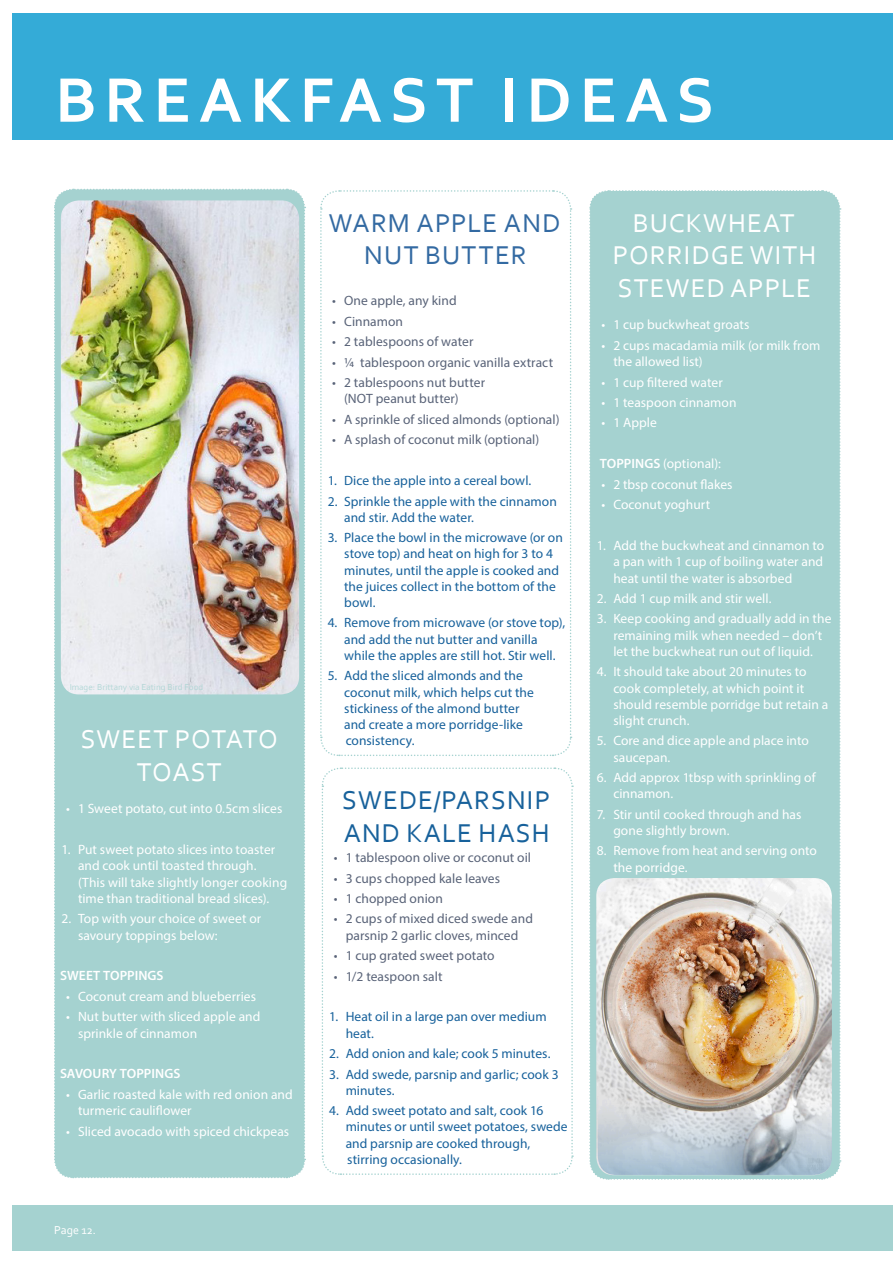
<style>
.page{position:relative;width:893px;height:1263px;background:#fff}
.page>*{position:absolute;margin:0;border:0;box-sizing:border-box;transform-origin:0 0}
.t1{font:700 66px "Corbel";letter-spacing:.12em;color:#fff}
.t2{font:27px/32.4px "Corbel";letter-spacing:.04em;color:#fff;text-align:center}
.Body_text___Box_1{font:27px/32.4px "Corbel";letter-spacing:.04em;color:#17619b}
.Body_text___Box_1-2{font:27px/32.4px "Corbel";letter-spacing:.045em;color:#336aa2;text-align:center}
.Body_text___Box_1-3{font:13.5px/16.2px "Myriad Pro";letter-spacing:.005em;color:#fff}
.t3{font:13.5px/16.2px "Myriad Pro";letter-spacing:.005em;color:#17619b}
.t4{font:13.5px/16.2px "Myriad Pro";letter-spacing:.005em;color:#596378;text-align:center}
.Body_text___Box_1-4{font:600 13.5px "Myriad Pro";letter-spacing:.005em;color:#fff}
.t5{font:12px "Corbel";color:#fff}
.t6{font:9px "Corbel";color:#a5d2d0}
.s1{font-weight:600}
</style>
<div class="page">
<div style="left:13px;top:1205px;width:880px;height:46px;background:#a5d2d0"></div>
<div style="left:13px;top:13px;width:880px;height:127px;background:#34abd7"></div>
<div style="left:54px;top:188px;width:252px;height:991px;background:#a5d2d0"></div>
<svg style="left:321px;top:767px;width:253px;height:408px"></svg>
<svg style="left:320px;top:190px;width:252px;height:566px"></svg>
<img style="left:61px;top:200px;width:238px;height:494px">
<div style="left:589px;top:190px;width:252px;height:990px;background:#a5d2d0"></div>
<img style="left:596px;top:878px;width:236px;height:297px">
<svg style="left:598px;top:1099px;width:234px;height:76px;background:#bbc5cc"></svg>
<p class="t1" style="left:55px;top:59px;width:660px">BREAKFAST IDEAS</p>
<p class="t6" style="left:70px;top:682px;width:135px">Image: Brittany via Eating Bird Food</p>
<p class="t2" style="left:81px;top:722px;width:199px">SWEET POTATO<br>TOAST</p>
<p class="Body_text___Box_1-3" style="left:66px;top:800px;width:218px">• 1 Sweet potato, cut into 0.5cm slices</p>
<p class="Body_text___Box_1-3" style="left:78px;top:841px;width:211px;text-indent:-16px">1. Put sweet potato slices into toaster and cook until toasted through.<br>(This will take slightly longer cooking time than traditional bread slices).</p>
<p class="Body_text___Box_1-3" style="left:78px;top:910px;width:185px;text-indent:-16px">2. Top with your choice of sweet or savoury toppings below:</p>
<p class="Body_text___Box_1-4" style="left:60px;top:967px;width:105px">SWEET TOPPINGS</p>
<p class="Body_text___Box_1-3" style="left:66px;top:988px;width:192px">• Coconut cream and blueberries</p>
<p class="Body_text___Box_1-3" style="left:78px;top:1008px;width:184px;text-indent:-12px">• Nut butter with sliced apple and sprinkle of cinnamon</p>
<p class="Body_text___Box_1-4" style="left:60px;top:1065px;width:122px">SAVOURY TOPPINGS</p>
<p class="Body_text___Box_1-3" style="left:78px;top:1086px;width:216px;text-indent:-12px">• Garlic roasted kale with red onion and turmeric cauliflower</p>
<p class="Body_text___Box_1-3" style="left:66px;top:1123px;width:225px">• Sliced avocado with spiced chickpeas</p>
<p class="t5" style="left:54px;top:1222px;width:44px">Page 12.</p>
<p class="Body_text___Box_1-2" style="left:329px;top:206px;width:233px">WARM APPLE AND<br>NUT BUTTER</p>
<p class="t4" style="left:332px;top:292px;width:126px">• One apple, any kind</p>
<p class="t4" style="left:332px;top:313px;width:72px">• Cinnamon</p>
<p class="t4" style="left:332px;top:333px;width:143px">• 2 tablespoons of water</p>
<p class="t4" style="left:332px;top:354px;width:223px">• ¼ tablespoon organic vanilla extract</p>
<p class="t4" style="left:344px;top:374px;width:142px;text-align:left;text-indent:-12px">• 2 tablespoons nut butter (NOT peanut butter)</p>
<p class="t4" style="left:332px;top:411px;width:229px">• A sprinkle of sliced almonds (optional)</p>
<p class="t4" style="left:332px;top:431px;width:209px">• A splash of coconut milk (optional)</p>
<p class="t3" style="left:328px;top:472px;width:205px">1. Dice the apple into a cereal bowl.</p>
<p class="t3" style="left:344px;top:493px;width:214px;text-indent:-16px">2. Sprinkle the apple with the cinnamon and stir. Add the water.</p>
<p class="t3" style="left:344px;top:529px;width:220px;text-indent:-16px">3. Place the bowl in the microwave (or on stove top) and heat on high for 3 to 4 minutes, until the apple is cooked and the juices collect in the bottom of the bowl.</p>
<p class="t3" style="left:344px;top:615px;width:223px;text-indent:-16px">4. Remove from microwave (or stove top), and add the nut butter and vanilla while the apples are still hot. Stir well.</p>
<p class="t3" style="left:344px;top:667px;width:191px;text-indent:-16px">5. Add the sliced almonds and the coconut milk, which helps cut the stickiness of the almond butter and create a more porridge-like consistency.</p>
<p class="Body_text___Box_1" style="left:342px;top:783px;width:209px">SWEDE/PARSNIP<br>AND KALE HASH</p>
<p class="t4" style="left:334px;top:849px;width:199px">• 1 tablespoon olive or coconut oil</p>
<p class="t4" style="left:334px;top:870px;width:168px">• 3 cups chopped kale leaves</p>
<p class="t4" style="left:334px;top:890px;width:111px">• 1 chopped onion</p>
<p class="t4" style="left:334px;top:910px;width:201px">• 2 cups of mixed diced swede and parsnip 2 garlic cloves, minced</p>
<p class="t4" style="left:334px;top:947px;width:163px">• 1 cup grated sweet potato</p>
<p class="t4" style="left:334px;top:968px;width:110px">• 1/2 teaspoon salt</p>
<p class="t3" style="left:346px;top:1008px;width:203px;text-indent:-16px">1. Heat oil in a large pan over medium heat.</p>
<p class="t3" style="left:329px;top:1045px;width:223px">2. Add onion and kale; cook 5 minutes.</p>
<p class="t3" style="left:346px;top:1066px;width:214px;text-indent:-16px">3. Add swede, parsnip and garlic; cook 3 minutes.</p>
<p class="t3" style="left:346px;top:1102px;width:223px;text-indent:-16px">4. Add sweet potato and salt, cook 16 minutes or until sweet potatoes, swede and parsnip are cooked through, stirring occasionally.</p>
<p class="t2" style="left:613px;top:206px;width:205px">BUCKWHEAT<br>PORRIDGE WITH<br>STEWED APPLE</p>
<p class="Body_text___Box_1-3" style="left:601px;top:317px;width:150px">• 1 cup buckwheat groats</p>
<p class="Body_text___Box_1-3" style="left:613px;top:337px;width:209px;text-indent:-12px">• 2 cups macadamia milk (or milk from the allowed list)</p>
<p class="Body_text___Box_1-3" style="left:601px;top:374px;width:123px">• 1 cup filtered water</p>
<p class="Body_text___Box_1-3" style="left:601px;top:394px;width:137px">• 1 teaspoon cinnamon</p>
<p class="Body_text___Box_1-3" style="left:601px;top:415px;width:57px">• 1 Apple</p>
<p class="Body_text___Box_1-3" style="left:600px;top:455px;width:123px"><span class="s1">TOPPINGS</span> (optional):</p>
<p class="Body_text___Box_1-3" style="left:601px;top:476px;width:133px">• 2 tbsp coconut flakes</p>
<p class="Body_text___Box_1-3" style="left:601px;top:496px;width:110px">• Coconut yoghurt</p>
<p class="Body_text___Box_1-3" style="left:613px;top:537px;width:212px;text-align:justify;text-indent:-16px">1. Add the buckwheat and cinnamon to a pan with 1 cup of boiling water and heat until the water is absorbed</p>
<p class="Body_text___Box_1-3" style="left:597px;top:590px;width:176px">2. Add 1 cup milk and stir well.</p>
<p class="Body_text___Box_1-3" style="left:597px;top:611px;width:236px;text-align:center">3. Keep cooking and gradually add in the remaining milk when needed – don’t<br>let the buckwheat run out of liquid.</p>
<p class="Body_text___Box_1-3" style="left:613px;top:663px;width:216px;text-indent:-16px">4. It should take about 20 minutes to cook completely, at which point it should resemble porridge but retain a slight crunch.</p>
<p class="Body_text___Box_1-3" style="left:613px;top:732px;width:197px;text-indent:-16px">5. Core and dice apple and place into saucepan.</p>
<p class="Body_text___Box_1-3" style="left:613px;top:769px;width:204px;text-indent:-16px">6. Add approx 1tbsp with sprinkling of cinnamon.</p>
<p class="Body_text___Box_1-3" style="left:613px;top:806px;width:190px;text-indent:-16px">7. Stir until cooked through and has gone slightly brown.</p>
<p class="Body_text___Box_1-3" style="left:613px;top:842px;width:205px;text-indent:-16px">8. Remove from heat and serving onto the porridge.</p>
</div>
